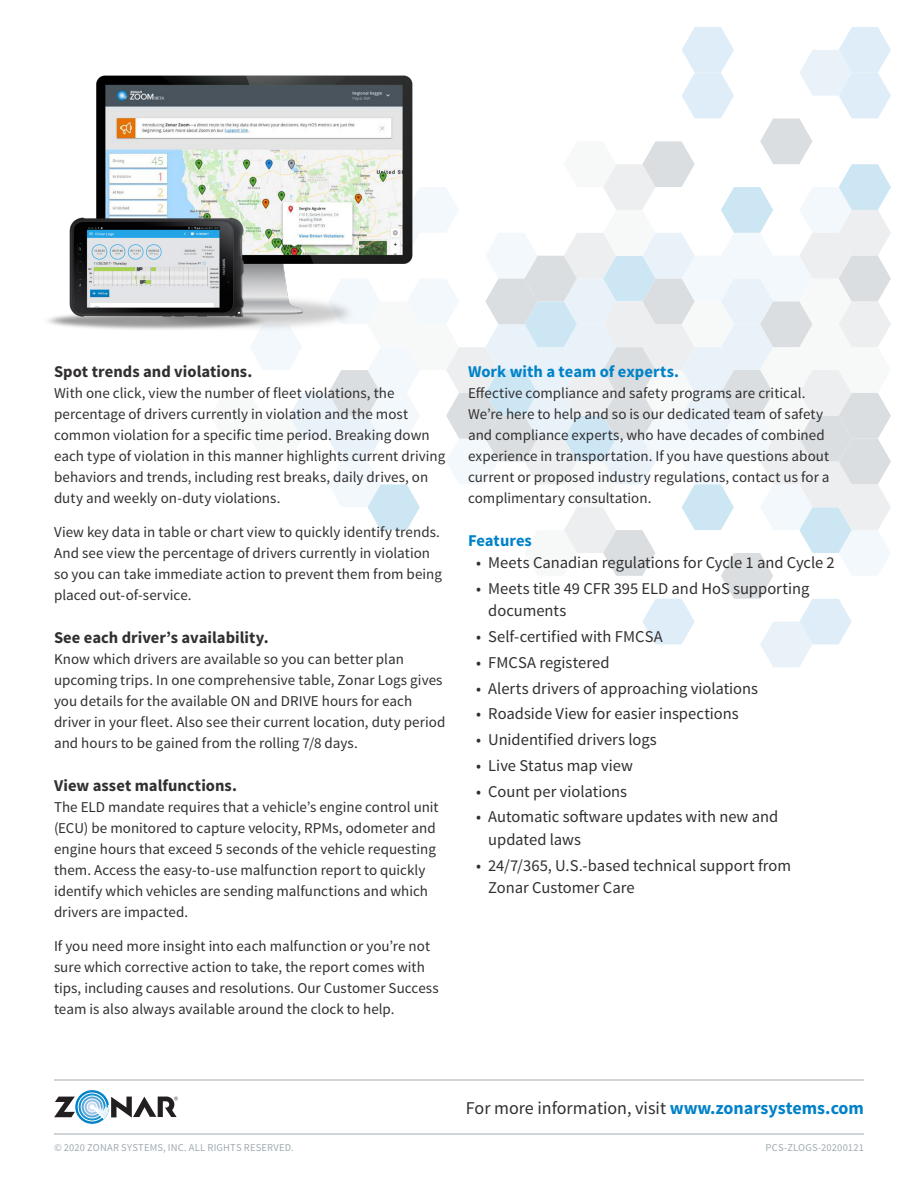
<style>
.page{position:relative;width:918px;height:1188px;background:#fff}
.page>*{position:absolute;margin:0;border:0;box-sizing:border-box;transform-origin:0 0}
.t1{font:18px "Source Sans Pro";color:#312f30}
.t2{font:16.5px/22.5px "Source Sans Pro";color:#312f30}
.t3{font:700 16.5px "Source Sans Pro";color:#312f30}
.t4{font:700 16.5px "Source Sans Pro";color:#0082c8}
.Body_Copy{font:15px/21px "Source Sans Pro";letter-spacing:.005em;color:#312f30}
.t5{font:10.5px "Source Sans Pro";letter-spacing:.015em;color:#9faab2}
.s1{font-weight:700;color:#0082c8}
</style>
<div class="page">
<svg style="left:250px;top:27px;width:641px;height:640px"></svg>
<svg style="left:54px;top:1090px;width:124px;height:34px"></svg>
<hr style="left:54px;top:1080px;width:810px;height:1px;background:#9faab2">
<hr style="left:54px;top:1134px;width:810px;height:1px;background:#9faab2">
<img style="left:48px;top:53px;width:371px;height:284px">
<h3 class="t3" style="left:54px;top:361px;width:200px">Spot trends and violations.</h3>
<p class="Body_Copy" style="left:54px;top:383px;width:393px">With one click, view the number of fleet violations, the percentage of drivers currently in violation and the most common violation for a specific time period. Breaking down each type of violation in this manner highlights current driving behaviors and trends, including rest breaks, daily drives, on duty and weekly on-duty violations.</p>
<p class="Body_Copy" style="left:54px;top:522px;width:389px">View key data in table or chart view to quickly identify trends.<br>And see view the percentage of drivers currently in violation so you can take immediate action to prevent them from being placed out-of-service.</p>
<h3 class="t3" style="left:54px;top:627px;width:216px">See each driver’s availability.</h3>
<p class="Body_Copy" style="left:54px;top:649px;width:393px">Know which drivers are available so you can better plan upcoming trips. In one comprehensive table, Zonar Logs gives you details for the available ON and DRIVE hours for each driver in your fleet. Also see their current location, duty period and hours to be gained from the rolling 7/8 days.</p>
<h3 class="t3" style="left:54px;top:775px;width:185px">View asset malfunctions.</h3>
<p class="Body_Copy" style="left:54px;top:797px;width:386px">The ELD mandate requires that a vehicle’s engine control unit (ECU) be monitored to capture velocity, RPMs, odometer and engine hours that exceed 5 seconds of the vehicle requesting them. Access the easy-to-use malfunction report to quickly identify which vehicles are sending malfunctions and which drivers are impacted.</p>
<p class="Body_Copy" style="left:54px;top:936px;width:386px">If you need more insight into each malfunction or you’re not sure which corrective action to take, the report comes with tips, including causes and resolutions. Our Customer Success team is also always available around the clock to help.</p>
<h2 class="t4" style="left:468px;top:361px;width:213px">Work with a team of experts.</h2>
<p class="Body_Copy" style="left:468px;top:383px;width:363px">Effective compliance and safety programs are critical.<br>We’re here to help and so is our dedicated team of safety and compliance experts, who have decades of combined experience in transportation. If you have questions about current or proposed industry regulations, contact us for a complimentary consultation.</p>
<h2 class="t4" style="left:468px;top:530px;width:65px">Features</h2>
<p class="t2" style="left:476px;top:552px;width:360px">• Meets Canadian regulations for Cycle 1 and Cycle 2</p>
<p class="t2" style="left:488px;top:577px;width:323px;text-indent:-12px">• Meets title 49 CFR 395 ELD and HoS supporting documents</p>
<p class="t2" style="left:476px;top:626px;width:188px">• Self-certified with FMCSA</p>
<p class="t2" style="left:476px;top:651px;width:135px">• FMCSA registered</p>
<p class="t2" style="left:476px;top:677px;width:283px">• Alerts drivers of approaching violations</p>
<p class="t2" style="left:476px;top:703px;width:264px">• Roadside View for easier inspections</p>
<p class="t2" style="left:476px;top:729px;width:182px">• Unidentified drivers logs</p>
<p class="t2" style="left:476px;top:754px;width:158px">• Live Status map view</p>
<p class="t2" style="left:476px;top:780px;width:152px">• Count per violations</p>
<p class="t2" style="left:488px;top:806px;width:292px;text-indent:-12px">• Automatic software updates with new and updated laws</p>
<p class="t2" style="left:488px;top:854px;width:304px;text-indent:-12px">• 24/7/365, U.S.-based technical support from<br>Zonar Customer Care</p>
<p class="t1" style="left:466px;top:1097px;width:400px">For more information, visit <span class="s1">www.zonarsystems.com</span></p>
<p class="t5" style="left:54px;top:1141px;width:241px">© 2020 ZONAR SYSTEMS, INC. ALL RIGHTS RESERVED.</p>
<p class="t5" style="left:766px;top:1141px;width:100px">PCS-ZLOGS-20200121</p>
</div>
